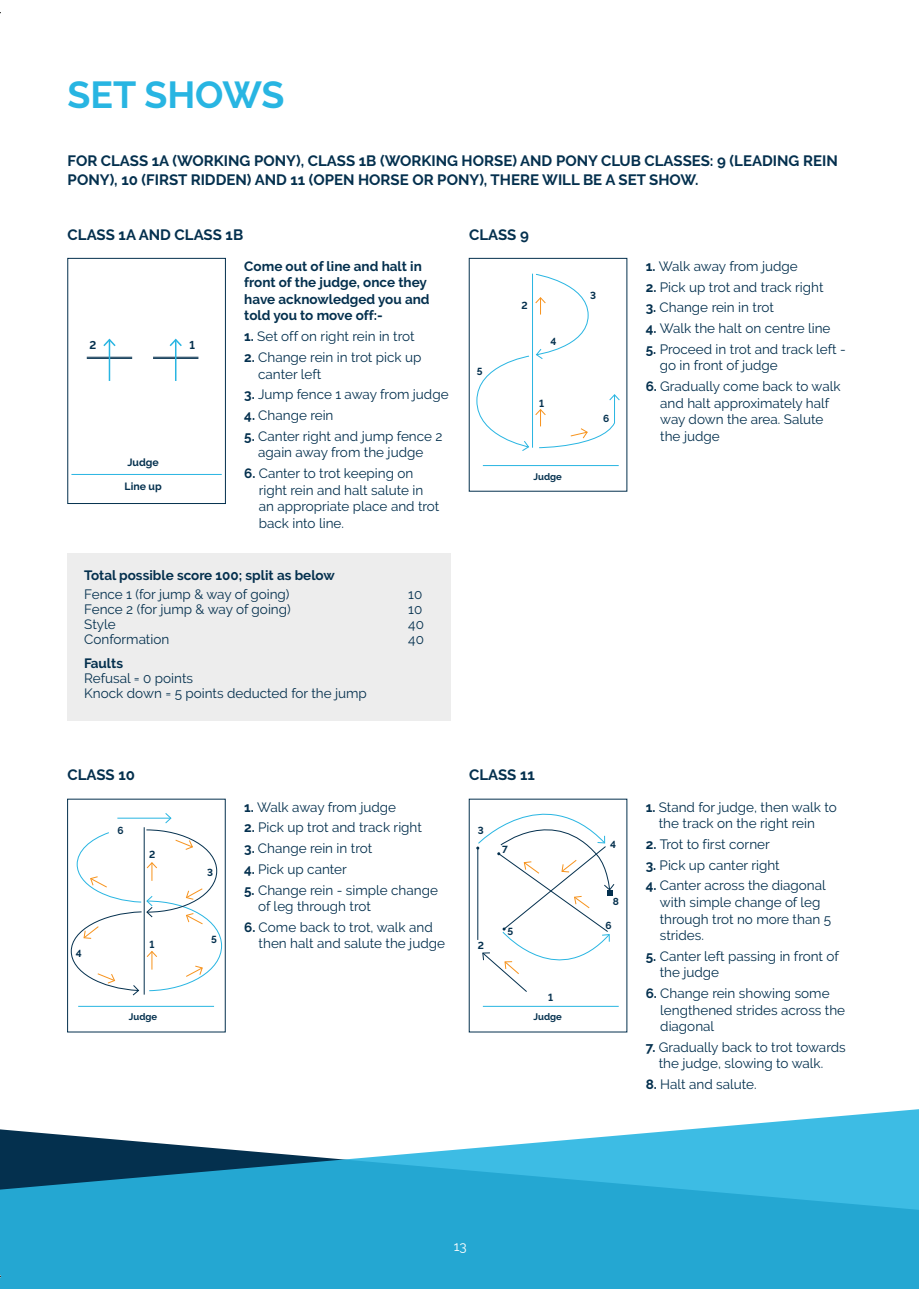
<style>
.page{position:relative;width:919px;height:1289px;background:#fff}
.page>*{position:absolute;margin:0;border:0;box-sizing:border-box;transform-origin:0 0}
.t1{font:700 37.5px "Raleway";color:#28b5e2}
.t2{font:700 15px/19.5px "Raleway";color:#04304e}
.t3{font:13.5px/16.5px "Raleway";color:#04304e}
.t4{font:700 13.5px/16.5px "Raleway";color:#04304e}
.t5{font:13.5px "Raleway";color:#fff}
.t6{font:700 11.25px "Raleway";color:#04304e}
.t7{font:700 10.5px "Raleway";color:#04304e}
.t8{font:700 10.2px "Raleway";color:#04304e}
.t9{font:700 9.45px "Raleway";color:#04304e}
.s1{font-weight:700}
</style>
<div class="page">
<svg style="left:0;top:1010px;width:919px;height:278px"></svg>
<div style="left:68px;top:553px;width:383px;height:167px;background:#ededed"></div>
<div style="left:68px;top:258px;width:158px;height:245px;border:1px solid #04304e"></div>
<div style="left:67px;top:799px;width:158px;height:232px;border:1px solid #04304e"></div>
<hr style="left:87px;top:357px;width:45px;height:1px;background:#04304e">
<hr style="left:87px;top:358px;width:45px;height:1px;background:#04304e">
<hr style="left:153px;top:357px;width:45px;height:1px;background:#04304e">
<hr style="left:153px;top:358px;width:45px;height:1px;background:#04304e">
<hr style="left:109px;top:340px;width:1px;height:41px;background:#28b5e2">
<svg style="left:103px;top:338px;width:13px;height:10px"></svg>
<hr style="left:175px;top:340px;width:1px;height:41px;background:#28b5e2">
<svg style="left:169px;top:338px;width:13px;height:10px"></svg>
<hr style="left:71px;top:474px;width:151px;height:1px;background:#28b5e2">
<hr style="left:483px;top:1005px;width:136px;height:1px;background:#28b5e2">
<hr style="left:78px;top:1005px;width:136px;height:1px;background:#28b5e2">
<hr style="left:483px;top:465px;width:136px;height:1px;background:#28b5e2">
<svg style="left:476px;top:798px;width:139px;height:194px"></svg>
<svg style="left:476px;top:273px;width:144px;height:178px"></svg>
<svg style="left:71px;top:813px;width:151px;height:182px"></svg>
<h1 class="t1" style="left:68px;top:73px;width:218px">SET SHOWS</h1>
<p class="t2" style="left:68px;top:151px;width:772px">FOR CLASS 1A (WORKING PONY), CLASS 1B (WORKING HORSE) AND PONY CLUB CLASSES: 9 (LEADING REIN<br>PONY), 10 (FIRST RIDDEN) AND 11 (OPEN HORSE OR PONY), THERE WILL BE A SET SHOW.</p>
<p class="t2" style="left:68px;top:224px;width:177px">CLASS 1A AND CLASS 1B</p>
<p class="t2" style="left:469px;top:224px;width:61px">CLASS 9</p>
<p class="t6" style="left:89px;top:339px;width:8px">2</p>
<p class="t6" style="left:190px;top:339px;width:7px">1</p>
<p class="t7" style="left:127px;top:456px;width:33px">Judge</p>
<p class="t7" style="left:125px;top:480px;width:39px">Line up</p>
<p class="t4" style="left:244px;top:258px;width:187px">Come out of line and halt in front of the judge, once they have acknowledged you and told you to move off:-</p>
<p class="t3" style="left:244px;top:328px;width:172px"><span class="s1">1.</span> Set off on right rein in trot</p>
<p class="t3" style="left:258px;top:349px;width:165px;text-indent:-14px"><span class="s1">2.</span> Change rein in trot pick up canter left</p>
<p class="t3" style="left:244px;top:386px;width:206px"><span class="s1">3.</span> Jump fence 1 away from judge</p>
<p class="t3" style="left:244px;top:407px;width:91px"><span class="s1">4.</span> Change rein</p>
<p class="t3" style="left:244px;top:427px;width:200px;text-align:center"><span class="s1">5.</span> Canter right and jump fence 2 again away from the judge</p>
<p class="t3" style="left:259px;top:465px;width:182px;text-indent:-14px"><span class="s1">6.</span> Canter to trot keeping on right rein and halt salute in an appropriate place and trot back into line.</p>
<p class="t4" style="left:84px;top:567px;width:252px">Total possible score 100; split as below</p>
<p class="t3" style="left:84px;top:586px;width:207px">Fence 1 (for jump &amp; way of going)</p>
<p class="t3" style="left:408px;top:586px;width:16px">10</p>
<p class="t3" style="left:84px;top:601px;width:208px">Fence 2 (for jump &amp; way of going)</p>
<p class="t3" style="left:408px;top:601px;width:16px">10</p>
<p class="t3" style="left:84px;top:616px;width:33px">Style</p>
<p class="t3" style="left:408px;top:616px;width:17px">40</p>
<p class="t3" style="left:84px;top:631px;width:87px">Conformation</p>
<p class="t3" style="left:408px;top:631px;width:17px">40</p>
<p class="t4" style="left:84px;top:654px;width:40px">Faults</p>
<p class="t3" style="left:84px;top:670px;width:284px;line-height:15px">Refusal = 0 points<br>Knock down = 5 points deducted for the jump</p>
<p class="t8" style="left:477px;top:365px;width:7px">5</p>
<p class="t8" style="left:521px;top:300px;width:8px">2</p>
<p class="t8" style="left:551px;top:335px;width:7px">4</p>
<p class="t8" style="left:539px;top:397px;width:6px">1</p>
<p class="t9" style="left:533px;top:471px;width:30px">Judge</p>
<p class="t2" style="left:67px;top:765px;width:69px">CLASS 10</p>
<p class="t2" style="left:469px;top:765px;width:67px">CLASS 11</p>
<p class="t8" style="left:76px;top:947px;width:7px">4</p>
<p class="t8" style="left:118px;top:824px;width:8px">6</p>
<p class="t8" style="left:149px;top:849px;width:8px">2</p>
<p class="t8" style="left:149px;top:938px;width:6px">1</p>
<p class="t8" style="left:207px;top:867px;width:7px">3</p>
<p class="t8" style="left:211px;top:933px;width:7px">5</p>
<p class="t3" style="left:244px;top:798px;width:154px"><span class="s1">1.</span> Walk away from judge</p>
<p class="t3" style="left:244px;top:819px;width:179px"><span class="s1">2.</span> Pick up trot and track right</p>
<p class="t3" style="left:244px;top:840px;width:130px"><span class="s1">3.</span> Change rein in trot</p>
<p class="t3" style="left:244px;top:860px;width:104px"><span class="s1">4.</span> Pick up canter</p>
<p class="t3" style="left:258px;top:881px;width:181px;text-indent:-14px"><span class="s1">5.</span> Change rein - simple change of leg through trot</p>
<p class="t3" style="left:259px;top:918px;width:188px;text-indent:-14px"><span class="s1">6.</span> Come back to trot, walk and then halt and salute the judge</p>
<p class="t8" style="left:478px;top:824px;width:7px">3</p>
<p class="t8" style="left:502px;top:843px;width:7px">7</p>
<p class="t8" style="left:478px;top:939px;width:8px">2</p>
<p class="t8" style="left:508px;top:924px;width:7px">5</p>
<p class="t8" style="left:548px;top:991px;width:6px">1</p>
<p class="t9" style="left:129px;top:1011px;width:30px">Judge</p>
<p class="t9" style="left:533px;top:1011px;width:30px">Judge</p>
<p class="t8" style="left:590px;top:290px;width:7px">3</p>
<p class="t8" style="left:603px;top:413px;width:8px">6</p>
<p class="t3" style="left:646px;top:258px;width:154px"><span class="s1">1.</span> Walk away from judge</p>
<p class="t3" style="left:646px;top:278px;width:179px"><span class="s1">2.</span> Pick up trot and track right</p>
<p class="t3" style="left:646px;top:299px;width:130px"><span class="s1">3.</span> Change rein in trot</p>
<p class="t3" style="left:646px;top:320px;width:186px"><span class="s1">4.</span> Walk the halt on centre line</p>
<p class="t3" style="left:660px;top:341px;width:188px;text-indent:-14px"><span class="s1">5.</span> Proceed in trot and track left - go in front of judge</p>
<p class="t3" style="left:660px;top:378px;width:182px;text-indent:-14px"><span class="s1">6.</span> Gradually come back to walk and halt approximately half way down the area. Salute the judge</p>
<p class="t8" style="left:610px;top:838px;width:7px">4</p>
<p class="t8" style="left:613px;top:895px;width:8px">8</p>
<p class="t8" style="left:606px;top:919px;width:8px">6</p>
<p class="t3" style="left:659px;top:798px;width:179px;text-indent:-13px"><span class="s1">1.</span> Stand for judge, then walk to the track on the right rein</p>
<p class="t3" style="left:646px;top:835px;width:126px"><span class="s1">2.</span> Trot to first corner</p>
<p class="t3" style="left:646px;top:856px;width:135px"><span class="s1">3.</span> Pick up canter right</p>
<p class="t3" style="left:660px;top:877px;width:173px;text-indent:-14px"><span class="s1">4.</span> Canter across the diagonal with simple change of leg through trot no more than 5 strides.</p>
<p class="t3" style="left:660px;top:947px;width:181px;text-indent:-14px"><span class="s1">5.</span> Canter left passing in front of the judge</p>
<p class="t3" style="left:660px;top:984px;width:186px;text-indent:-14px"><span class="s1">6.</span> Change rein showing some lengthened strides across the diagonal</p>
<p class="t3" style="left:659px;top:1038px;width:189px;text-indent:-13px"><span class="s1">7.</span> Gradually back to trot towards the judge, slowing to walk.</p>
<p class="t3" style="left:646px;top:1075px;width:112px"><span class="s1">8.</span> Halt and salute.</p>
<p class="t5" style="left:454px;top:1237px;width:14px">13</p>
</div>
